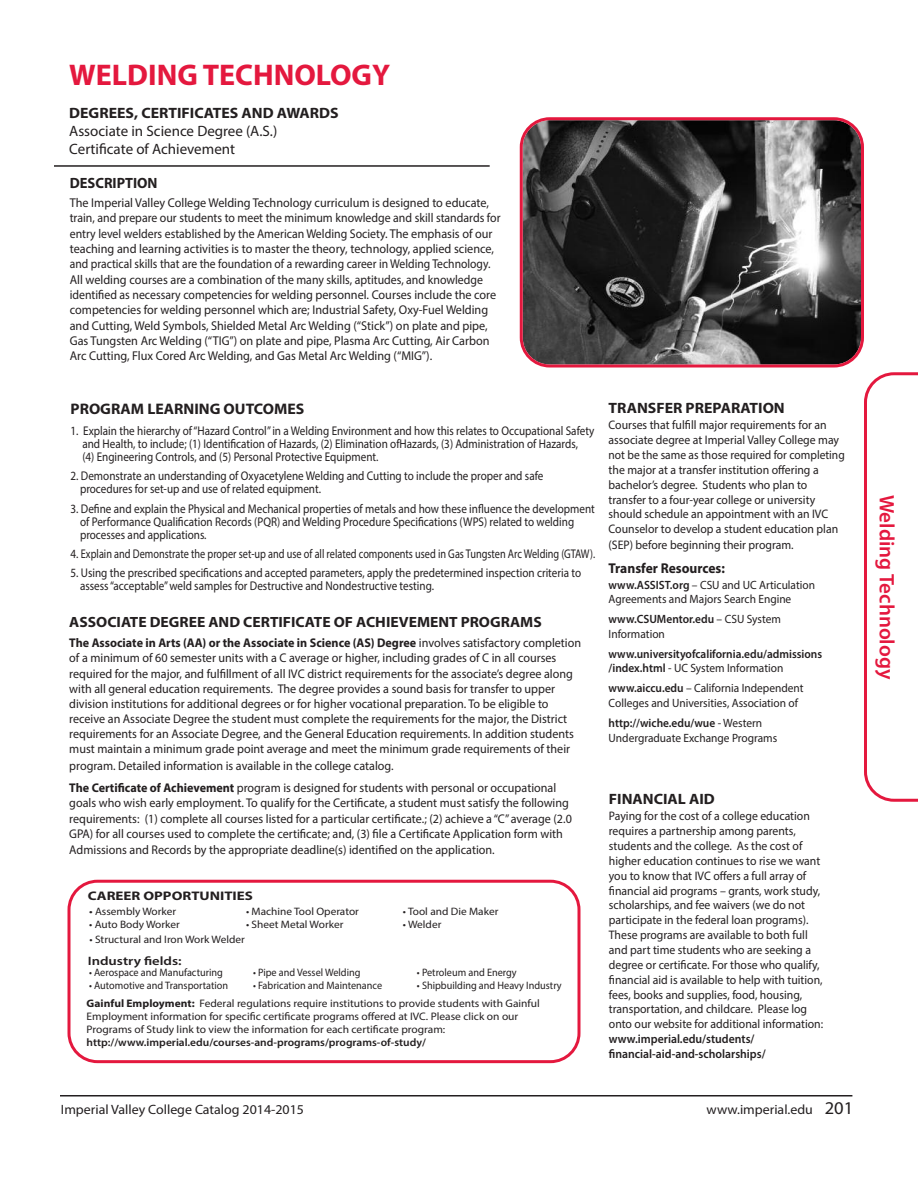
<style>
.page{position:relative;width:918px;height:1188px;background:#fff}
.page>*{position:absolute;margin:0;border:0;box-sizing:border-box;transform-origin:0 0}
.t1{font:700 30px "Myriad Pro";color:#e4183e}
.t2{font:600 21px "Myriad Pro";color:#e4183e}
.t3{font:700 15.3px "Myriad Pro";color:#231f20}
.t4{font:700 15px "Myriad Pro";color:#231f20;scale:1.05 1}
.t5{font:15px/18px "Myriad Pro";color:#231f20}
.t6{font:700 14.85px "Myriad Pro";color:#231f20;scale:1.05 1}
.t7{font:700 14.85px "Myriad Pro";color:#231f20}
.t8{font:700 14.25px "Myriad Pro";color:#231f20;scale:.95 1}
.t9{font:13.5px "Myriad Pro";color:#231f20}
.t10{font:12.75px/15.3px "Myriad Pro";color:#231f20;scale:.96 1}
.t11{font:12.6px/15.1px "Myriad Pro";color:#231f20;scale:.96 1}
.t12{font:12.6px/13px "Myriad Pro";color:#231f20;scale:.88 1}
.t13{font:700 12.45px "Myriad Pro";color:#231f20;scale:1.2 1}
.t14{font:12.3px/14.9px "Myriad Pro";color:#231f20;scale:.95 1}
.t15{font:600 12.3px/14.9px "Myriad Pro";color:#231f20;scale:.95 1}
.t16{font:600 12.15px "Myriad Pro";color:#231f20;scale:1.2 1}
.t17{font:12px/14.4px "Myriad Pro";color:#231f20;scale:.95 1}
.t18{font:600 12px/14.4px "Myriad Pro";color:#231f20;scale:.95 1}
.t19{font:10.95px/13px "Myriad Pro";color:#231f20;scale:1.05 1}
.t20{font:600 10.95px "Myriad Pro";color:#231f20;scale:1.05 1}
.t21{font:10.8px "Myriad Pro";color:#231f20;scale:.95 1}
.t22{font:10.8px "Myriad Pro";color:#231f20;scale:1.05 1}
.t23{font:10.8px "Myriad Pro";color:#231f20;scale:1.19 1}
.s1{font-weight:700}
.s2{font-weight:600}
.s3{font-weight:400}
.s4{font-size:18px}
</style>
<div class="page">
<svg style="left:68px;top:880px;width:512px;height:183px"></svg>
<hr style="left:54px;top:165px;width:436px;height:2px;background:#231f20">
<svg style="left:520px;top:117px;width:344px;height:251px;background:#4f4749"></svg>
<hr style="left:60px;top:1095px;width:792px;height:2px;background:#231f20">
<svg style="left:864px;top:372px;width:54px;height:430px"></svg>
<h1 class="t1" style="left:69px;top:64px;width:322px">WELDING TECHNOLOGY</h1>
<p class="t4" style="left:69px;top:107px;width:258px">DEGREES, CERTIFICATES AND AWARDS</p>
<p class="t5" style="left:69px;top:123px;width:210px">Associate in Science Degree (A.S.)<br>Certificate of Achievement</p>
<p class="t7" style="left:70px;top:177px;width:89px">DESCRIPTION</p>
<p class="t10" style="left:70px;top:196px;width:450px">The Imperial Valley College Welding Technology curriculum is designed to educate, train, and prepare our students to meet the minimum knowledge and skill standards for entry level welders established by the American Welding Society. The emphasis of our teaching and learning activities is to master the theory, technology, applied science, and practical skills that are the foundation of a rewarding career in Welding Technology.<br>All welding courses are a combination of the many skills, aptitudes, and knowledge identified as necessary competencies for welding personnel. Courses include the core competencies for welding personnel which are; Industrial Safety, Oxy-Fuel Welding and Cutting, Weld Symbols, Shielded Metal Arc Welding (“Stick”) on plate and pipe, Gas Tungsten Arc Welding (“TIG”) on plate and pipe, Plasma Arc Cutting, Air Carbon Arc Cutting, Flux Cored Arc Welding, and Gas Metal Arc Welding (“MIG”).</p>
<p class="t3" style="left:71px;top:403px;width:235px">PROGRAM LEARNING OUTCOMES</p>
<p class="t12" style="left:82px;top:425px;width:583px;text-indent:-12px">1. Explain the hierarchy of“Hazard Control”in a Welding Environment and how this relates to Occupational Safety and Health, to include; (1) Identification of Hazards, (2) Elimination ofHazards, (3) Administration of Hazards,<br>(4) Engineering Controls, and (5) Personal Protective Equipment.</p>
<p class="t12" style="left:80px;top:470px;width:528px;text-indent:-9px">2. Demonstrate an understanding of Oxyacetylene Welding and Cutting to include the proper and safe procedures for set-up and use of related equipment.</p>
<p class="t12" style="left:80px;top:503px;width:587px;text-indent:-9px">3. Define and explain the Physical and Mechanical properties of metals and how these influence the development of Performance Qualification Records (PQR) and Welding Procedure Specifications (WPS) related to welding processes and applications.</p>
<p class="t12" style="left:71px;top:548px;width:598px">4. Explain and Demonstrate the proper set-up and use of all related components used in Gas Tungsten Arc Welding (GTAW).</p>
<p class="t12" style="left:80px;top:567px;width:571px;text-indent:-9px">5. Using the prescribed specifications and accepted parameters, apply the predetermined inspection criteria to assess“acceptable”weld samples for Destructive and Nondestructive testing.</p>
<p class="t6" style="left:69px;top:616px;width:452px">ASSOCIATE DEGREE AND CERTIFICATE OF ACHIEVEMENT PROGRAMS</p>
<p class="t11" style="left:69px;top:637px;width:535px"><span class="s1">The Associate in Arts (AA) or the Associate in Science (AS) Degree</span> involves satisfactory completion of a minimum of 60 semester units with a C average or higher, including grades of C in all courses required for the major, and fulfillment of all IVC district requirements for the associate’s degree along with all general education requirements. The degree provides a sound basis for transfer to upper division institutions for additional degrees or for higher vocational preparation. To be eligible to receive an Associate Degree the student must complete the requirements for the major, the District requirements for an Associate Degree, and the General Education requirements. In addition students must maintain a minimum grade point average and meet the minimum grade requirements of their</p>
<p class="t11" style="left:69px;top:755px;width:509px;line-height:22.5px">program. Detailed information is available in the college catalog.<br><span class="s1">The Certificate of Achievement</span> program is designed for students with personal or occupational</p>
<p class="t11" style="left:69px;top:797px;width:525px">goals who wish early employment. To qualify for the Certificate, a student must satisfy the following requirements: (1) complete all courses listed for a particular certificate.; (2) achieve a “C” average (2.0<br>GPA) for all courses used to complete the certificate; and, (3) file a Certificate Application form with</p>
<p class="t11" style="left:69px;top:843px;width:445px">Admissions and Records by the appropriate deadline(s) identified on the application.</p>
<p class="t13" style="left:88px;top:892px;width:139px">CAREER OPPORTUNITIES</p>
<p class="t23" style="left:89px;top:908px;width:75px">• Assembly Worker</p>
<p class="t22" style="left:89px;top:921px;width:88px">• Auto Body Worker</p>
<p class="t22" style="left:246px;top:908px;width:109px">• Machine Tool Operator</p>
<p class="t22" style="left:246px;top:921px;width:94px">• Sheet Metal Worker</p>
<p class="t22" style="left:89px;top:935px;width:149px">• Structural and Iron Work Welder</p>
<p class="t22" style="left:403px;top:908px;width:92px">• Tool and Die Maker</p>
<p class="t22" style="left:403px;top:921px;width:38px">• Welder</p>
<p class="t16" style="left:88px;top:957px;width:80px">Industry fields:</p>
<p class="t21" style="left:89px;top:968px;width:142px">• Aerospace and Manufacturing</p>
<p class="t21" style="left:89px;top:981px;width:148px">• Automotive and Transportation</p>
<p class="t21" style="left:253px;top:968px;width:115px">• Pipe and Vessel Welding</p>
<p class="t21" style="left:253px;top:981px;width:137px">• Fabrication and Maintenance</p>
<p class="t21" style="left:417px;top:968px;width:107px">• Petroleum and Energy</p>
<p class="t21" style="left:417px;top:981px;width:154px">• Shipbuilding and Heavy Industry</p>
<p class="t19" style="left:87px;top:998px;width:433px"><span class="s1">Gainful Employment:</span> Federal regulations require institutions to provide students with Gainful<br>Employment information for specific certificate programs offered at IVC. Please click on our<br>Programs of Study link to view the information for each certificate program:</p>
<p class="t20" style="left:87px;top:1038px;width:325px">http://www.imperial.edu/courses-and-programs/programs-of-study/</p>
<p class="t4" style="left:609px;top:403px;width:169px">TRANSFER PREPARATION</p>
<p class="t14" style="left:609px;top:419px;width:250px">Courses that fulfill major requirements for an associate degree at Imperial Valley College may not be the same as those required for completing the major at a transfer institution offering a bachelor’s degree. Students who plan to transfer to a four-year college or university should schedule an appointment with an IVC Counselor to develop a student education plan (SEP) before beginning their program.</p>
<p class="t8" style="left:609px;top:563px;width:124px">Transfer Resources:</p>
<p class="t17" style="left:609px;top:578px;width:219px"><span class="s2">www.ASSIST.org</span> – CSU and UC Articulation<br>Agreements and Majors Search Engine</p>
<p class="t17" style="left:609px;top:613px;width:183px"><span class="s2">www.CSUMentor.edu</span> – CSU System<br>Information</p>
<p class="t18" style="left:609px;top:647px;width:226px">www.universityofcalifornia.edu/admissions /index.html <span class="s3">- UC System Information</span></p>
<p class="t17" style="left:609px;top:682px;width:207px"><span class="s2">www.aiccu.edu</span> – California Independent<br>Colleges and Universities, Association of</p>
<p class="t17" style="left:609px;top:716px;width:179px;line-height:15.1px"><span class="s2">http://wiche.edu/wue</span> - Western<br>Undergraduate Exchange Programs</p>
<p class="t4" style="left:609px;top:794px;width:103px">FINANCIAL AID</p>
<p class="t14" style="left:609px;top:810px;width:227px">Paying for the cost of a college education requires a partnership among parents, students and the college. As the cost of higher education continues to rise we want you to know that IVC offers a full array of financial aid programs – grants, work study, scholarships, and fee waivers (we do not participate in the federal loan programs).<br>These programs are available to both full and part time students who are seeking a degree or certificate. For those who qualify, financial aid is available to help with tuition, fees, books and supplies, food, housing, transportation, and childcare. Please log onto our website for additional information:</p>
<p class="t15" style="left:609px;top:1033px;width:167px">www.imperial.edu/students/ financial-aid-and-scholarships/</p>
<p class="t9" style="left:61px;top:1104px;width:245px">Imperial Valley College Catalog 2014-2015</p>
<p class="t9" style="left:707px;top:1104px;width:148px">www.imperial.edu <span class="s4">201</span></p>
<h2 class="t2" style="left:895px;top:495px;width:186px;rotate:90deg">Welding Technology</h2>
</div>
